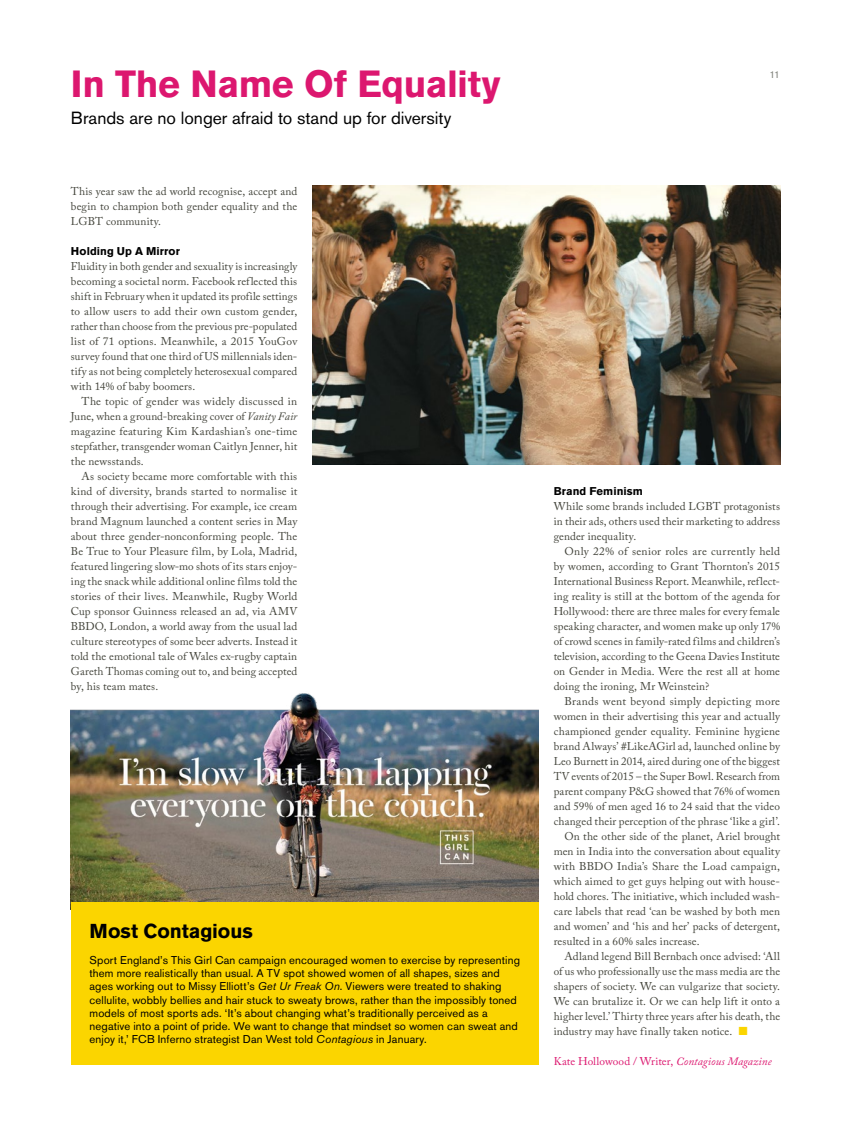
<style>
.page{position:relative;width:851px;height:1134px;background:#fff}
.page>*{position:absolute;margin:0;border:0;box-sizing:border-box;transform-origin:0 0}
.t1{font:700 37.5px "Akzidenz Grotesk BE";letter-spacing:-.01em;color:#dc176f}
.t2{font:700 20px "Akzidenz Grotesk BE";letter-spacing:-.005em;color:#000}
.t3{font:17.5px "Akzidenz Grotesk BE";color:#000}
.t4{font:11.25px/15px "Adobe Caslon Pro";letter-spacing:.01em;color:#43443b;text-align:justify}
.t5{font:11.25px/13.1px "Akzidenz Grotesk BE";letter-spacing:.01em;color:#000}
.t6{font:11.25px "Adobe Caslon Pro";letter-spacing:.005em;color:#dc176f}
.t7{font:700 11.25px "Akzidenz Grotesk BE";letter-spacing:.01em;color:#000}
.t8{font:10px "Akzidenz Grotesk BE";color:#84867f}
.s1{font-style:italic}
</style>
<div class="page">
<img style="left:71px;top:693px;width:467px;height:209px">
<img style="left:312px;top:186px;width:468px;height:279px">
<div style="left:71px;top:902px;width:467px;height:163px;background:#fbd500"></div>
<h1 class="t1" style="left:71px;top:62px;width:431px">In The Name Of Equality</h1>
<h3 class="t3" style="left:71px;top:107px;width:382px">Brands are no longer afraid to stand up for diversity</h3>
<p class="t4" style="left:71px;top:183px;width:228px">This year saw the ad world recognise, accept and begin to champion both gender equality and the LGBT community.</p>
<p class="t7" style="left:71px;top:244px;width:110px">Holding Up A Mirror</p>
<p class="t4" style="left:71px;top:258px;width:228px">Fluidity in both gender and sexuality is increasingly becoming a societal norm. Facebook reflected this shift in February when it updated its profile settings to allow users to add their own custom gender, rather than choose from the previous pre-populated list of 71 options. Meanwhile, a 2015 YouGov survey found that one third of US millennials iden&shy;tify as not being completely heterosexual compared with 14% of baby boomers.</p>
<p class="t4" style="left:71px;top:393px;width:228px;text-indent:11px">The topic of gender was widely discussed in June, when a ground-breaking cover of <span class="s1">Vanity Fair </span>magazine featuring Kim Kardashian’s one-time stepfather, transgender woman Caitlyn Jenner, hit the newsstands.</p>
<p class="t4" style="left:71px;top:468px;width:228px;text-indent:11px">As society became more comfortable with this kind of diversity, brands started to normalise it through their advertising. For example, ice cream brand Magnum launched a content series in May about three gender-nonconforming people. The Be True to Your Pleasure film, by Lola, Madrid, featured lingering slow-mo shots of its stars enjoy&shy;ing the snack while additional online films told the stories of their lives. Meanwhile, Rugby World Cup sponsor Guinness released an ad, via AMV BBDO, London, a world away from the usual lad culture stereotypes of some beer adverts. Instead it told the emotional tale of Wales ex-rugby captain Gareth Thomas coming out to, and being accepted by, his team mates.</p>
<h2 class="t2" style="left:90px;top:919px;width:165px">Most Contagious</h2>
<p class="t5" style="left:90px;top:954px;width:432px">Sport England’s This Girl Can campaign encouraged women to exercise by representing them more realistically than usual. A TV spot showed women of all shapes, sizes and ages working out to Missy Elliott’s <span class="s1">Get Ur Freak On</span>. Viewers were treated to shaking cellulite, wobbly bellies and hair stuck to sweaty brows, rather than the impossibly toned models of most sports ads. ‘It’s about changing what’s traditionally perceived as a negative into a point of pride. We want to change that mindset so women can sweat and enjoy it,’ FCB Inferno strategist Dan West told <span class="s1">Contagious</span> in January.</p>
<p class="t8" style="left:769px;top:69px;width:12px">11</p>
<p class="t7" style="left:553px;top:484px;width:91px">Brand Feminism</p>
<p class="t4" style="left:553px;top:498px;width:228px">While some brands included LGBT protagonists in their ads, others used their marketing to address gender inequality.</p>
<p class="t4" style="left:553px;top:543px;width:228px;text-indent:11px">Only 22% of senior roles are currently held by women, according to Grant Thornton’s 2015<br>International Business Report. Meanwhile, reflect&shy;ing reality is still at the bottom of the agenda for Hollywood: there are three males for every female speaking character, and women make up only 17% of crowd scenes in family-rated films and children’s television, according to the Geena Davies Institute on Gender in Media. Were the rest all at home doing the ironing, Mr Weinstein?</p>
<p class="t4" style="left:564px;top:693px;width:217px">Brands went beyond simply depicting more</p>
<p class="t4" style="left:553px;top:708px;width:228px">women in their advertising this year and actually</p>
<p class="t4" style="left:553px;top:723px;width:228px">championed gender equality. Feminine hygiene</p>
<p class="t4" style="left:553px;top:738px;width:228px">brand Always’ #LikeAGirl ad, launched online by</p>
<p class="t4" style="left:553px;top:753px;width:228px">Leo Burnett in 2014, aired during one of the biggest</p>
<p class="t4" style="left:553px;top:768px;width:228px">TV events of 2015 – the Super Bowl. Research from</p>
<p class="t4" style="left:553px;top:783px;width:228px">parent company P&amp;G showed that 76% of women</p>
<p class="t4" style="left:553px;top:798px;width:228px">and 59% of men aged 16 to 24 said that the video</p>
<p class="t4" style="left:553px;top:813px;width:228px">changed their perception of the phrase ‘like a girl’.</p>
<p class="t4" style="left:564px;top:828px;width:217px">On the other side of the planet, Ariel brought</p>
<p class="t4" style="left:553px;top:843px;width:228px">men in India into the conversation about equality</p>
<p class="t4" style="left:553px;top:858px;width:228px">with BBDO India’s Share the Load campaign,</p>
<p class="t4" style="left:553px;top:873px;width:228px">which aimed to get guys helping out with house-</p>
<p class="t4" style="left:553px;top:888px;width:228px">hold chores. The initiative, which included wash-</p>
<p class="t4" style="left:553px;top:903px;width:228px">care labels that read ‘can be washed by both men</p>
<p class="t4" style="left:553px;top:918px;width:228px">and women’ and ‘his and her’ packs of detergent,</p>
<p class="t4" style="left:553px;top:933px;width:147px">resulted in a 60% sales increase.</p>
<p class="t4" style="left:564px;top:948px;width:217px">Adland legend Bill Bernbach once advised: ‘All</p>
<p class="t4" style="left:553px;top:963px;width:228px">of us who professionally use the mass media are the</p>
<p class="t4" style="left:553px;top:978px;width:228px">shapers of society. We can vulgarize that society.</p>
<p class="t4" style="left:553px;top:993px;width:228px">We can brutalize it. Or we can help lift it onto a</p>
<p class="t4" style="left:553px;top:1008px;width:228px">higher level.’ Thirty three years after his death, the</p>
<p class="t4" style="left:553px;top:1023px;width:180px">industry may have finally taken notice.</p>
<p class="t6" style="left:553px;top:1054px;width:219px">Kate Hollowood / Writer, <span class="s1">Contagious Magazine</span></p>
</div>
